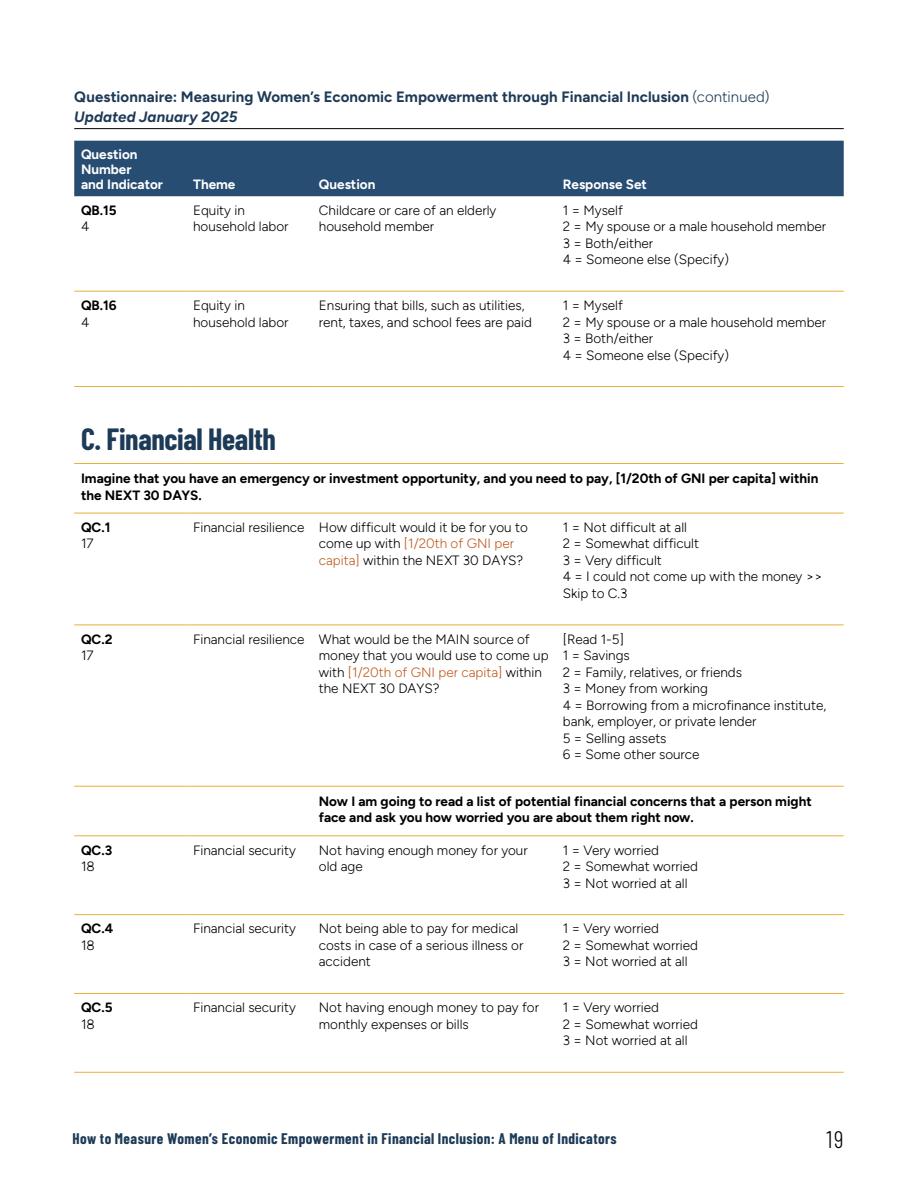
<style>
.page{position:relative;width:918px;height:1188px;background:#fff}
.page>*{position:absolute;margin:0;border:0;box-sizing:border-box;transform-origin:0 0}
.A_Head_-_No_Section_Number{font:700 30px "Barlow Condensed";letter-spacing:-.01em;color:#1d3a56}
.t1{font:300 24px "Barlow Condensed";color:#000}
.Figure_Title_-_No_Number{font:700 15px/19.5px "Figtree";letter-spacing:.01em;color:#1d3a56}
.t2{font:700 15px "Barlow Condensed";letter-spacing:.03em;color:#1d3a56}
.Body{font:300 13.5px/16.5px "Figtree";color:#000}
.Body-2{font:700 13.5px/16.5px "Figtree";color:#000}
.t3{font:700 13.5px/15px "Figtree";color:#fff}
.s1{font-weight:300}
.s2{font-style:italic}
.s3{color:#c05c20}
</style>
<div class="page">
<div style="left:74px;top:141px;width:770px;height:55px;background:#284d72"></div>
<hr style="left:74px;top:291px;width:112px;height:1px;background:#e7b03b">
<hr style="left:186px;top:291px;width:126px;height:1px;background:#e7b03b">
<hr style="left:312px;top:291px;width:244px;height:1px;background:#e7b03b">
<hr style="left:556px;top:291px;width:288px;height:1px;background:#e7b03b">
<hr style="left:74px;top:386px;width:112px;height:1px;background:#e7b03b">
<hr style="left:186px;top:386px;width:126px;height:1px;background:#e7b03b">
<hr style="left:312px;top:386px;width:244px;height:1px;background:#e7b03b">
<hr style="left:556px;top:386px;width:288px;height:1px;background:#e7b03b">
<hr style="left:74px;top:463px;width:112px;height:1px;background:#e7b03b">
<hr style="left:186px;top:463px;width:126px;height:1px;background:#e7b03b">
<hr style="left:312px;top:463px;width:244px;height:1px;background:#e7b03b">
<hr style="left:556px;top:463px;width:288px;height:1px;background:#e7b03b">
<hr style="left:74px;top:513px;width:112px;height:1px;background:#e7b03b">
<hr style="left:186px;top:513px;width:126px;height:1px;background:#e7b03b">
<hr style="left:312px;top:513px;width:244px;height:1px;background:#e7b03b">
<hr style="left:556px;top:513px;width:288px;height:1px;background:#e7b03b">
<hr style="left:74px;top:625px;width:112px;height:1px;background:#e7b03b">
<hr style="left:186px;top:625px;width:126px;height:1px;background:#e7b03b">
<hr style="left:312px;top:625px;width:244px;height:1px;background:#e7b03b">
<hr style="left:556px;top:625px;width:288px;height:1px;background:#e7b03b">
<hr style="left:74px;top:786px;width:112px;height:1px;background:#e7b03b">
<hr style="left:186px;top:786px;width:126px;height:1px;background:#e7b03b">
<hr style="left:312px;top:786px;width:244px;height:1px;background:#e7b03b">
<hr style="left:556px;top:786px;width:288px;height:1px;background:#e7b03b">
<hr style="left:74px;top:835px;width:112px;height:1px;background:#e7b03b">
<hr style="left:186px;top:835px;width:126px;height:1px;background:#e7b03b">
<hr style="left:312px;top:835px;width:244px;height:1px;background:#e7b03b">
<hr style="left:556px;top:835px;width:288px;height:1px;background:#e7b03b">
<hr style="left:74px;top:914px;width:112px;height:1px;background:#e7b03b">
<hr style="left:186px;top:914px;width:126px;height:1px;background:#e7b03b">
<hr style="left:312px;top:914px;width:244px;height:1px;background:#e7b03b">
<hr style="left:556px;top:914px;width:288px;height:1px;background:#e7b03b">
<hr style="left:74px;top:993px;width:112px;height:1px;background:#e7b03b">
<hr style="left:186px;top:993px;width:126px;height:1px;background:#e7b03b">
<hr style="left:312px;top:993px;width:244px;height:1px;background:#e7b03b">
<hr style="left:556px;top:993px;width:288px;height:1px;background:#e7b03b">
<hr style="left:74px;top:1072px;width:112px;height:1px;background:#e7b03b">
<hr style="left:186px;top:1072px;width:126px;height:1px;background:#e7b03b">
<hr style="left:312px;top:1072px;width:244px;height:1px;background:#e7b03b">
<hr style="left:556px;top:1072px;width:288px;height:1px;background:#e7b03b">
<hr style="left:74px;top:128px;width:770px;height:1px;background:#000">
<p class="Figure_Title_-_No_Number" style="left:74px;top:87px;width:697px">Questionnaire: Measuring Women’s Economic Empowerment through Financial Inclusion <span class="s1">(continued)<br></span><span class="s2">Updated January 2025</span></p>
<p class="t3" style="left:81px;top:147px;width:84px">Question<br>Number<br>and Indicator</p>
<p class="Body-2" style="left:81px;top:202px;width:37px">QB.15</p>
<p class="Body" style="left:81px;top:218px;width:10px">4</p>
<p class="Body-2" style="left:81px;top:297px;width:37px">QB.16</p>
<p class="Body" style="left:81px;top:314px;width:10px">4</p>
<p class="t3" style="left:193px;top:177px;width:44px">Theme</p>
<p class="t3" style="left:319px;top:177px;width:58px">Question</p>
<p class="t3" style="left:563px;top:177px;width:86px">Response Set</p>
<p class="Body" style="left:193px;top:202px;width:97px">Equity in household labor</p>
<p class="Body" style="left:319px;top:202px;width:179px">Childcare or care of an elderly household member</p>
<p class="Body" style="left:563px;top:202px;width:265px">1 = Myself<br>2 = My spouse or a male household member<br>3 = Both/either<br>4 = Someone else (Specify)</p>
<p class="Body" style="left:193px;top:297px;width:97px">Equity in household labor</p>
<p class="Body" style="left:319px;top:297px;width:214px">Ensuring that bills, such as utilities, rent, taxes, and school fees are paid</p>
<p class="Body" style="left:563px;top:297px;width:265px">1 = Myself<br>2 = My spouse or a male household member<br>3 = Both/either<br>4 = Someone else (Specify)</p>
<h2 class="A_Head_-_No_Section_Number" style="left:81px;top:418px;width:197px">C. Financial Health</h2>
<p class="Body-2" style="left:81px;top:470px;width:739px">Imagine that you have an emergency or investment opportunity, and you need to pay, [1/20th of GNI per capita] within the NEXT 30 DAYS.</p>
<p class="Body-2" style="left:81px;top:519px;width:31px">QC.1</p>
<p class="Body" style="left:81px;top:535px;width:14px">17</p>
<p class="Body" style="left:193px;top:519px;width:113px">Financial resilience</p>
<p class="Body" style="left:319px;top:519px;width:210px">How difficult would it be for you to come up with <span class="s3">[1/20th of GNI per capita]</span> within the NEXT 30 DAYS?</p>
<p class="Body" style="left:563px;top:519px;width:261px">1 = Not difficult at all<br>2 = Somewhat difficult<br>3 = Very difficult<br>4 = I could not come up with the money &gt;&gt;<br>Skip to C.3</p>
<p class="Body-2" style="left:81px;top:631px;width:33px">QC.2</p>
<p class="Body" style="left:81px;top:647px;width:14px">17</p>
<p class="Body-2" style="left:81px;top:841px;width:33px">QC.3</p>
<p class="Body" style="left:81px;top:858px;width:15px">18</p>
<p class="Body-2" style="left:81px;top:920px;width:34px">QC.4</p>
<p class="Body" style="left:81px;top:937px;width:15px">18</p>
<p class="Body-2" style="left:81px;top:999px;width:33px">QC.5</p>
<p class="Body" style="left:81px;top:1016px;width:15px">18</p>
<p class="Body" style="left:193px;top:631px;width:113px">Financial resilience</p>
<p class="Body" style="left:319px;top:631px;width:231px">What would be the MAIN source of money that you would use to come up with <span class="s3">[1/20th of GNI per capita]</span> within the NEXT 30 DAYS?</p>
<p class="Body" style="left:563px;top:631px;width:63px">[Read 1-5]</p>
<p class="Body" style="left:563px;top:647px;width:265px">1 = Savings<br>2 = Family, relatives, or friends<br>3 = Money from working<br>4 = Borrowing from a microfinance institute, bank, employer, or private lender<br>5 = Selling assets<br>6 = Some other source</p>
<p class="Body-2" style="left:319px;top:793px;width:494px">Now I am going to read a list of potential financial concerns that a person might face and ask you how worried you are about them right now.</p>
<p class="Body" style="left:193px;top:842px;width:104px">Financial security</p>
<p class="Body" style="left:319px;top:842px;width:210px">Not having enough money for your old age</p>
<p class="Body" style="left:563px;top:842px;width:137px">1 = Very worried<br>2 = Somewhat worried<br>3 = Not worried at all</p>
<p class="Body" style="left:193px;top:921px;width:104px">Financial security</p>
<p class="Body" style="left:319px;top:921px;width:206px">Not being able to pay for medical costs in case of a serious illness or accident</p>
<p class="Body" style="left:563px;top:921px;width:137px">1 = Very worried<br>2 = Somewhat worried<br>3 = Not worried at all</p>
<p class="Body" style="left:193px;top:999px;width:104px">Financial security</p>
<p class="Body" style="left:319px;top:999px;width:222px">Not having enough money to pay for monthly expenses or bills</p>
<p class="Body" style="left:563px;top:999px;width:137px">1 = Very worried<br>2 = Somewhat worried<br>3 = Not worried at all</p>
<p class="t2" style="left:73px;top:1128px;width:546px">How to Measure Women’s Economic Empowerment in Financial Inclusion: A Menu of Indicators</p>
<h2 class="t1" style="left:826px;top:1122px;width:19px">19</h2>
</div>
